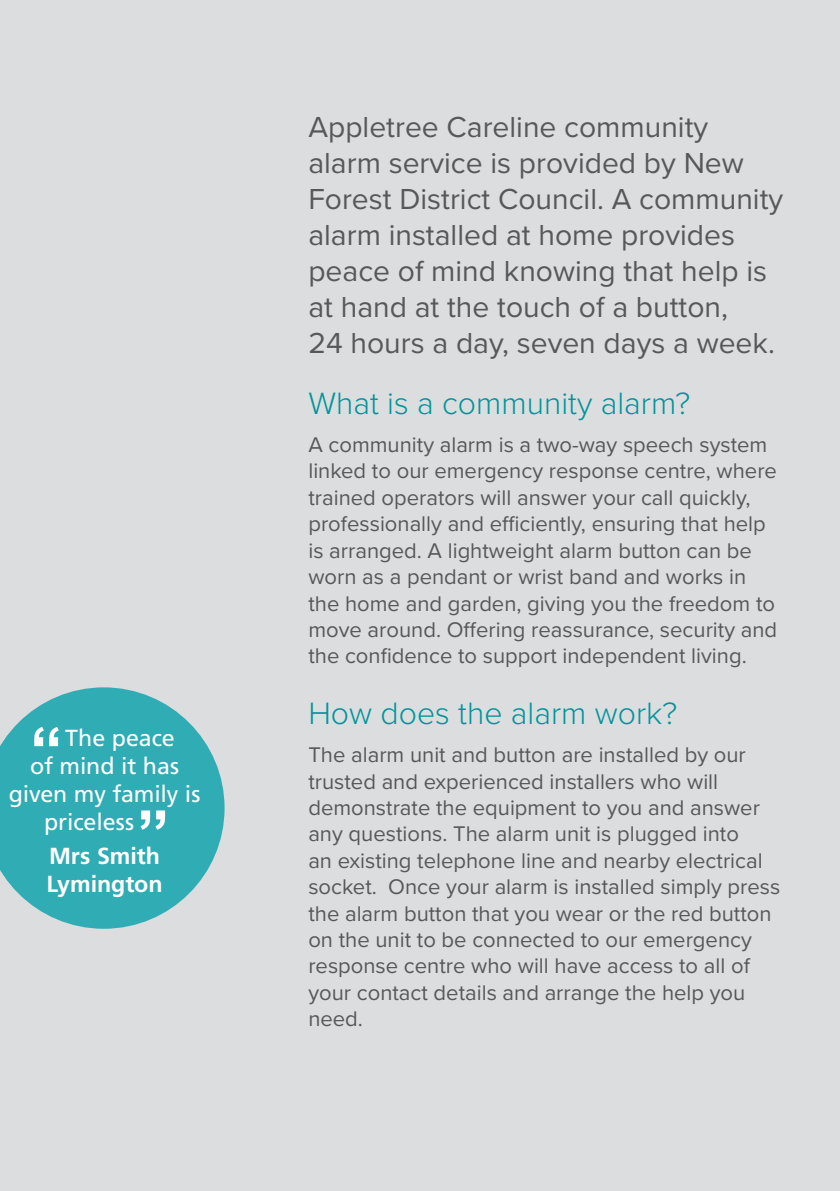
<style>
.page{position:relative;width:840px;height:1191px;background:#fff}
.page>*{position:absolute;margin:0;border:0;box-sizing:border-box;transform-origin:0 0}
.head{font:300 32px "Proxima Nova";color:#00959a}
.new_heading{font:300 32px "Proxima Nova";color:#00959a}
.t1{font:30px/36px "Proxima Nova";color:#57585a}
.t2{font:23.2px "Frutiger";letter-spacing:-.005em;color:#fff}
.t3{font:700 23.2px/27.8px "Frutiger";letter-spacing:-.005em;color:#fff}
.t4{font:22px/26.4px "Proxima Nova";color:#57585a}
</style>
<div class="page">
<div style="left:0;top:0;width:839px;height:1191px;background:#dcdddf"></div>
<svg style="left:0;top:687px;width:224px;height:241px;fill:#30acb4"></svg>
<svg style="left:34px;top:727px;width:25px;height:19px"></svg>
<svg style="left:140px;top:810px;width:25px;height:19px"></svg>
<p class="t2" style="left:65px;top:724px;width:111px">The peace</p>
<p class="t2" style="left:30px;top:752px;width:150px">of mind it has</p>
<p class="t2" style="left:9px;top:780px;width:193px">given my family is</p>
<p class="t2" style="left:44px;top:808px;width:91px">priceless</p>
<p class="t3" style="left:46px;top:842px;width:118px">Mrs Smith<br>Lymington</p>
<p class="t1" style="left:308px;top:108px;width:476px">Appletree Careline community alarm service is provided by New<br>Forest District Council. A community alarm installed at home provides peace of mind knowing that help is at hand at the touch of a button,<br>24 hours a day, seven days a week.</p>
<p class="head" style="left:308px;top:380px;width:383px">What is a community alarm?</p>
<p class="t4" style="left:308px;top:430px;width:470px">A community alarm is a two-way speech system linked to our emergency response centre, where trained operators will answer your call quickly, professionally and efficiently, ensuring that help is arranged. A lightweight alarm button can be worn as a pendant or wrist band and works in the home and garden, giving you the freedom to move around. Offering reassurance, security and the confidence to support independent living.</p>
<p class="new_heading" style="left:308px;top:690px;width:370px">How does the alarm work?</p>
<p class="t4" style="left:308px;top:740px;width:473px">The alarm unit and button are installed by our trusted and experienced installers who will demonstrate the equipment to you and answer any questions. The alarm unit is plugged into<br>an existing telephone line and nearby electrical socket. Once your alarm is installed simply press the alarm button that you wear or the red button on the unit to be connected to our emergency response centre who will have access to all of your contact details and arrange the help you need.</p>
</div>
